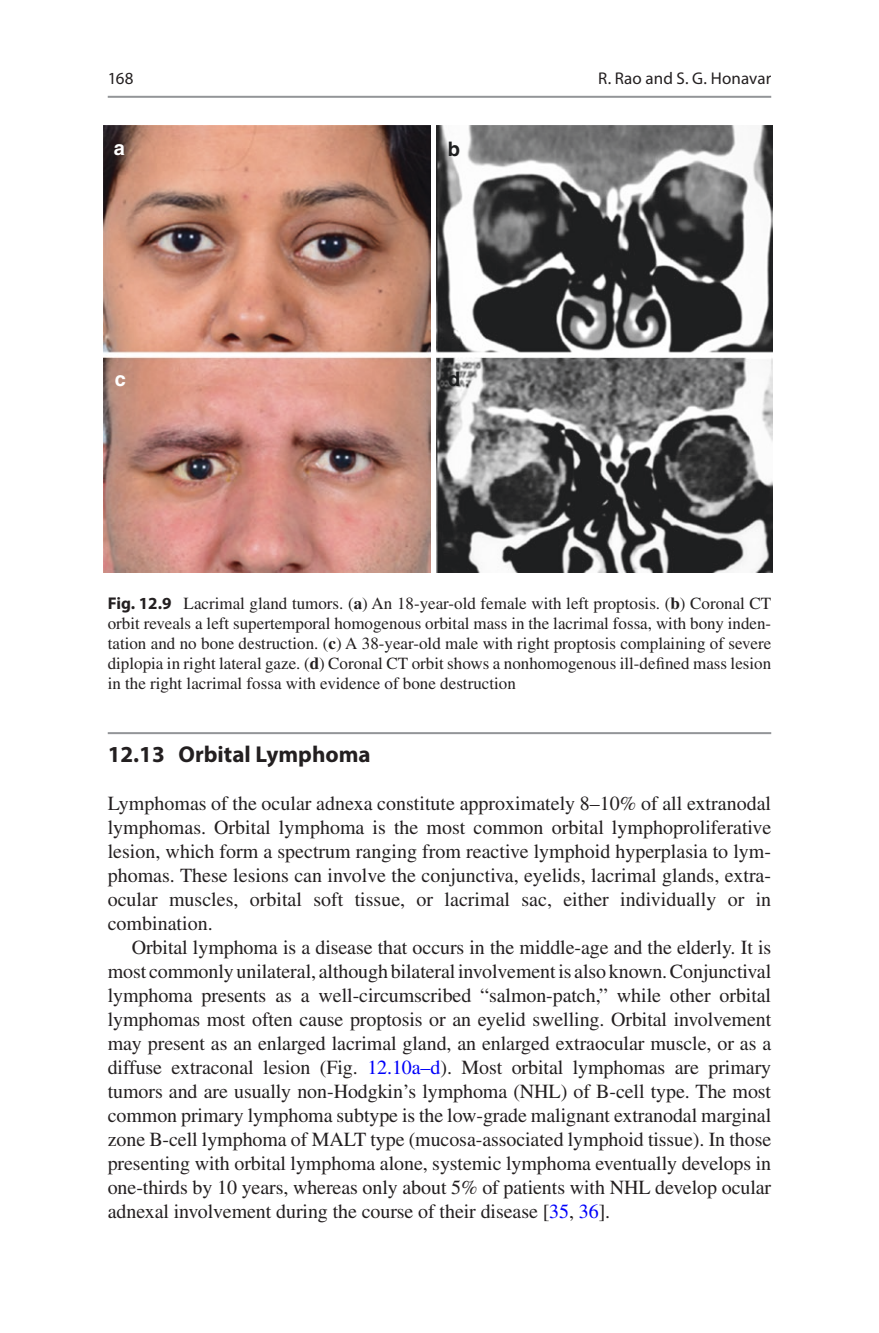
<style>
.page{position:relative;width:879px;height:1333px;background:#fff}
.page>*{position:absolute;margin:0;border:0;box-sizing:border-box;transform-origin:0 0}
.t1{font:700 23px "Myriad Pro";color:#231f20}
.t2{font:20px/24px "Times LT Std";letter-spacing:-.005em;color:#231f20;text-align:justify}
.t3{font:20px "Helvetica Bold 2";color:#fff}
.t4{font:20px "Helvetica Bold 2";color:#1d1e1f}
.t5{font:17px/20px "Times LT Std";color:#231f20;text-align:justify}
.t6{font:17px "Myriad Pro Regular 2";letter-spacing:.01em;color:#231f20}
.t7{font:17px "Myriad Pro";color:#231f20}
.s1{font-family:"Myriad Pro";font-weight:700}
.s2{font-weight:700}
.s3{color:#0000fa}
</style>
<div class="page">
<hr style="left:108px;top:732px;width:663px;height:2px;background:#939598">
<img style="left:104px;top:125px;width:327px;height:448px">
<img style="left:436px;top:125px;width:336px;height:448px">
<hr style="left:108px;top:96px;width:663px;height:2px;background:#939598">
<p class="t7" style="left:108px;top:68px;width:27px">168</p>
<p class="t3" style="left:114px;top:135px;width:13px">a</p>
<p class="t4" style="left:448px;top:137px;width:14px">b</p>
<p class="t3" style="left:115px;top:366px;width:13px">c</p>
<p class="t4" style="left:448px;top:366px;width:14px">d</p>
<p class="t6" style="left:598px;top:68px;width:175px">R. Rao and S. G. Honavar</p>
<p class="t5" style="left:108px;top:593px;width:665px"><span class="s1">Fig. 12.9</span> Lacrimal gland tumors. (<span class="s2">a</span>) An 18-year-old female with left proptosis. (<span class="s2">b</span>) Coronal CT orbit reveals a left supertemporal homogenous orbital mass in the lacrimal fossa, with bony inden&shy;tation and no bone destruction. (<span class="s2">c</span>) A 38-year-old male with right proptosis complaining of severe diplopia in right lateral gaze. (<span class="s2">d</span>) Coronal CT orbit shows a nonhomogenous ill-defined mass lesion in the right lacrimal fossa with evidence of bone destruction</p>
<p class="t1" style="left:108px;top:739px;width:264px">12.13 Orbital Lymphoma</p>
<p class="t2" style="left:108px;top:790px;width:665px">Lymphomas of the ocular adnexa constitute approximately 8–10% of all extranodal lymphomas. Orbital lymphoma is the most common orbital lymphoproliferative lesion, which form a spectrum ranging from reactive lymphoid hyperplasia to lym&shy;phomas. These lesions can involve the conjunctiva, eyelids, lacrimal glands, extra&shy;ocular muscles, orbital soft tissue, or lacrimal sac, either individually or in combination.</p>
<p class="t2" style="left:108px;top:934px;width:665px;text-indent:24px">Orbital lymphoma is a disease that occurs in the middle-age and the elderly. It is most commonly unilateral, although bilateral involvement is also known. Conjunctival lymphoma presents as a well-circumscribed “salmon-patch,” while other orbital lymphomas most often cause proptosis or an eyelid swelling. Orbital involvement may present as an enlarged lacrimal gland, an enlarged extraocular muscle, or as a diffuse extraconal lesion (Fig. <span class="s3">12.10a–d</span>). Most orbital lymphomas are primary tumors and are usually non-Hodgkin’s lymphoma (NHL) of B-cell type. The most common primary lymphoma subtype is the low-grade malignant extranodal marginal zone B-cell lymphoma of MALT type (mucosa-associated lymphoid tissue). In those presenting with orbital lymphoma alone, systemic lymphoma eventually develops in one-thirds by 10 years, whereas only about 5% of patients with NHL develop ocular adnexal involvement during the course of their disease [<span class="s3">35</span>, <span class="s3">36</span>].</p>
</div>
